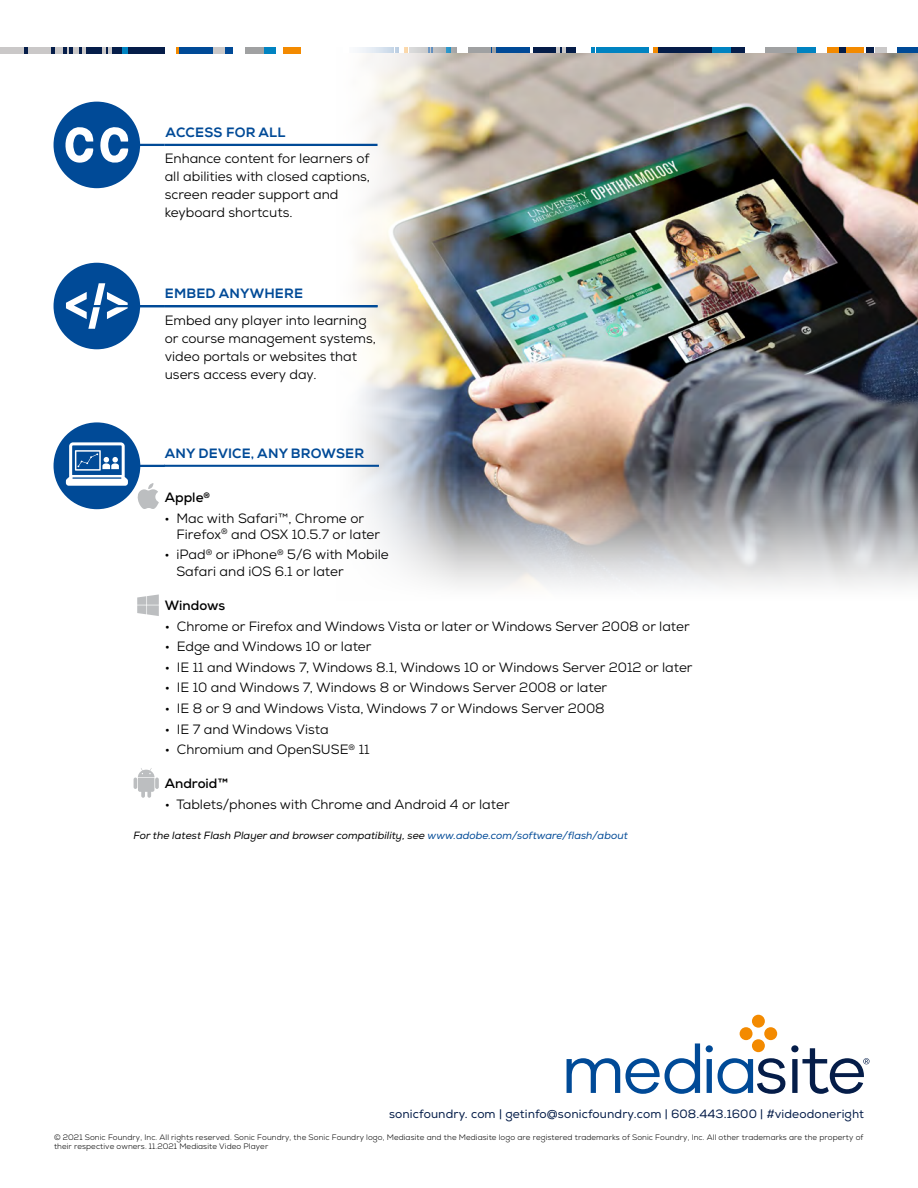
<style>
.page{position:relative;width:918px;height:1188px;background:#fff}
.page>*{position:absolute;margin:0;border:0;box-sizing:border-box;transform-origin:0 0}
.t1{font:13.5px/18px "Nexa";color:#000}
.t2{font:13.5px "Nexa X Bold";letter-spacing:.015em;color:#004a97}
.t3{font:700 13.5px "Nexa";color:#000}
.t4{font:12px "Nexa";letter-spacing:.01em;color:#051d49}
.t5{font:italic 10.5px "Nexa";color:#000}
.t6{font:300 7.95px/9.4px "Nexa Demo";letter-spacing:.01em;color:#000}
.s1{color:#004a97}
</style>
<div class="page">
<div style="left:122px;top:47px;width:43px;height:7px;background:#051d49"></div>
<div style="left:866px;top:47px;width:8px;height:7px;background:#051d49"></div>
<svg style="left:176px;top:47px;width:4px;height:7px"></svg>
<div style="left:180px;top:47px;width:53px;height:7px;background:#004a97"></div>
<div style="left:245px;top:47px;width:27px;height:7px;background:#a0a1a2"></div>
<div style="left:265px;top:47px;width:11px;height:7px;background:#0083c1"></div>
<div style="left:117px;top:47px;width:11px;height:7px;background:#0083c1"></div>
<div style="left:283px;top:47px;width:22px;height:7px;background:#f38a00"></div>
<div style="left:897px;top:47px;width:21px;height:7px;background:#004a97"></div>
<div style="left:213px;top:47px;width:11px;height:7px;background:#cac8c8"></div>
<div style="left:875px;top:47px;width:11px;height:7px;background:#cac8c8"></div>
<div style="left:0;top:47px;width:79px;height:7px;background:#cac8c8"></div>
<div style="left:79px;top:47px;width:43px;height:7px;background:#051d49"></div>
<svg style="left:24px;top:47px;width:3px;height:7px"></svg>
<svg style="left:52px;top:47px;width:3px;height:7px"></svg>
<svg style="left:64px;top:47px;width:9px;height:7px"></svg>
<svg style="left:82px;top:47px;width:3px;height:7px"></svg>
<svg style="left:102px;top:47px;width:10px;height:7px"></svg>
<div style="left:533px;top:47px;width:43px;height:7px;background:#051d49"></div>
<svg style="left:557px;top:47px;width:9px;height:6px"></svg>
<div style="left:597px;top:47px;width:52px;height:7px;background:#0083c1"></div>
<svg style="left:591px;top:47px;width:4px;height:6px"></svg>
<div style="left:490px;top:47px;width:40px;height:7px;background:#004a97"></div>
<div style="left:653px;top:47px;width:10px;height:7px;background:#f38a00"></div>
<div style="left:658px;top:47px;width:87px;height:7px;background:#051d49"></div>
<svg style="left:493px;top:47px;width:3px;height:6px"></svg>
<div style="left:765px;top:47px;width:44px;height:7px;background:#a0a1a2"></div>
<div style="left:797px;top:47px;width:18px;height:7px;background:#0083c1"></div>
<div style="left:827px;top:47px;width:37px;height:7px;background:#f38a00"></div>
<div style="left:468px;top:47px;width:23px;height:7px;background:#a0a1a2"></div>
<div style="left:713px;top:47px;width:18px;height:7px;background:#0083c1"></div>
<div style="left:839px;top:47px;width:6px;height:7px;background:#051d49"></div>
<img style="left:462px;top:53px;width:456px;height:408px">
<img style="left:301px;top:47px;width:161px;height:414px">
<svg style="left:138px;top:461px;width:780px;height:126px"></svg>
<svg style="left:567px;top:1043px;width:133px;height:51px"></svg>
<svg style="left:706px;top:1045px;width:79px;height:49px"></svg>
<div style="left:764px;top:1027px;width:13px;height:13px;background:#f38a00;border-radius:50%"></div>
<div style="left:740px;top:1027px;width:13px;height:13px;background:#f38a00;border-radius:50%"></div>
<div style="left:752px;top:1039px;width:13px;height:13px;background:#f38a00;border-radius:50%"></div>
<div style="left:752px;top:1015px;width:13px;height:13px;background:#f38a00;border-radius:50%"></div>
<svg style="left:791px;top:1045px;width:78px;height:49px"></svg>
<hr style="left:91px;top:465px;width:74px;height:2px;background:#004a97">
<hr style="left:164px;top:465px;width:215px;height:1px;background:#004a97">
<hr style="left:91px;top:144px;width:74px;height:2px;background:#004a97">
<hr style="left:165px;top:144px;width:213px;height:2px;background:#004a97">
<div style="left:54px;top:263px;width:86px;height:86px;background:#004a97;border-radius:50%"></div>
<svg style="left:66px;top:283px;width:62px;height:46px"></svg>
<div style="left:54px;top:102px;width:86px;height:86px;background:#004a97;border-radius:50%"></div>
<svg style="left:65px;top:127px;width:64px;height:36px"></svg>
<div style="left:54px;top:422px;width:86px;height:87px;background:#004a97;border-radius:50%"></div>
<svg style="left:66px;top:442px;width:62px;height:44px"></svg>
<svg style="left:136px;top:483px;width:23px;height:26px"></svg>
<svg style="left:137px;top:594px;width:22px;height:22px"></svg>
<svg style="left:134px;top:768px;width:25px;height:30px"></svg>
<hr style="left:91px;top:305px;width:74px;height:2px;background:#004a97">
<hr style="left:165px;top:305px;width:213px;height:2px;background:#004a97">
<p class="t2" style="left:165px;top:124px;width:122px">ACCESS FOR ALL</p>
<p class="t1" style="left:165px;top:150px;width:207px">Enhance content for learners of all abilities with closed captions, screen reader support and keyboard shortcuts.</p>
<p class="t2" style="left:165px;top:285px;width:140px">EMBED ANYWHERE</p>
<p class="t1" style="left:165px;top:311px;width:213px">Embed any player into learning or course management systems, video portals or websites that users access every day.</p>
<p class="t2" style="left:165px;top:445px;width:201px">ANY DEVICE, ANY BROWSER</p>
<p class="t3" style="left:165px;top:489px;width:47px">Apple<sup>®</sup></p>
<p class="t1" style="left:176px;top:510px;width:205px;line-height:16.2px;text-indent:-12px">• Mac with Safari™, Chrome or<br>Firefox<sup>®</sup> and OSX 10.5.7 or later</p>
<p class="t1" style="left:176px;top:547px;width:214px;line-height:16.2px;text-indent:-12px">• iPad<sup>®</sup> or iPhone<sup>®</sup> 5/6 with Mobile<br>Safari and iOS 6.1 or later</p>
<p class="t3" style="left:165px;top:597px;width:62px">Windows</p>
<p class="t1" style="left:165px;top:617px;width:527px">• Chrome or Firefox and Windows Vista or later or Windows Server 2008 or later</p>
<p class="t1" style="left:165px;top:638px;width:208px">• Edge and Windows 10 or later</p>
<p class="t1" style="left:165px;top:658px;width:529px">• IE 11 and Windows 7, Windows 8.1, Windows 10 or Windows Server 2012 or later</p>
<p class="t1" style="left:165px;top:679px;width:444px">• IE 10 and Windows 7, Windows 8 or Windows Server 2008 or later</p>
<p class="t1" style="left:165px;top:699px;width:442px">• IE 8 or 9 and Windows Vista, Windows 7 or Windows Server 2008</p>
<p class="t1" style="left:165px;top:720px;width:165px">• IE 7 and Windows Vista</p>
<p class="t1" style="left:165px;top:740px;width:206px">• Chromium and OpenSUSE<sup>®</sup> 11</p>
<p class="t3" style="left:165px;top:775px;width:65px">Android™</p>
<p class="t1" style="left:165px;top:795px;width:346px">• Tablets/phones with Chrome and Android 4 or later</p>
<p class="t5" style="left:134px;top:829px;width:496px">For the latest Flash Player and browser compatibility, see <span class="s1">www.adobe.com/software/flash/about</span></p>
<p class="t4" style="left:389px;top:1106px;width:476px">sonicfoundry. com | getinfo@sonicfoundry.com | 608.443.1600 | #videodoneright</p>
<p class="t6" style="left:54px;top:1133px;width:811px">© 2021 Sonic Foundry, Inc. All rights reserved. Sonic Foundry, the Sonic Foundry logo, Mediasite and the Mediasite logo are registered trademarks of Sonic Foundry, Inc. All other trademarks are the property of their respective owners. 11.2021 Mediasite Video Player</p>
</div>
